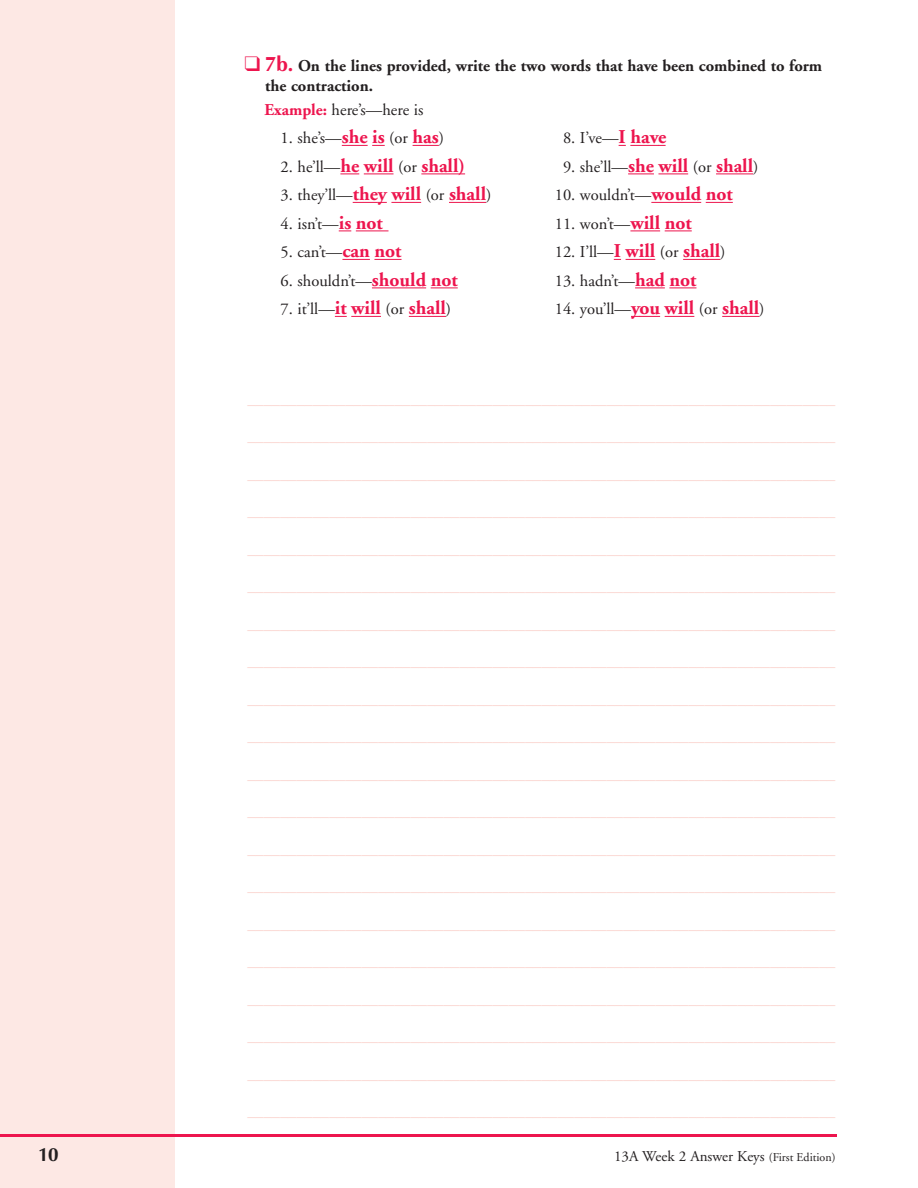
<style>
.page{position:relative;width:918px;height:1188px;background:#fff}
.page>*{position:absolute;margin:0;border:0;box-sizing:border-box;transform-origin:0 0}
.t1{font:700 19.5px "Adobe Garamond";color:#ed154e}
.t2{font:700 18px "Omni";color:#231f20}
.t3{font:16.5px "Adobe Garamond";color:#fbd3cd}
.t4{font:16.5px "Adobe Garamond";color:#231f20}
.t5{font:700 16.5px/19.5px "Adobe Garamond";color:#231f20}
.t6{font:15px "Adobe Garamond";color:#231f20}
.s1{color:#ed154e}
.s2{font-family:"Omni";font-size:19.5px;color:#ed154e}
.s3{font-weight:700;color:#ed154e}
.s4{font-weight:700;font-size:19.5px;color:#ed154e}
.s5{font-weight:400;font-size:16.5px;color:#231f20}
.s6{font-size:12px}
</style>
<div class="page">
<div style="left:0;top:0;width:176px;height:1188px;background:#fde8e4"></div>
<svg style="left:342px;top:145px;width:43px;height:1px"></svg>
<svg style="left:413px;top:145px;width:26px;height:1px"></svg>
<svg style="left:619px;top:145px;width:47px;height:1px"></svg>
<svg style="left:340px;top:173px;width:19px;height:1px"></svg>
<hr style="left:364px;top:173px;width:30px;height:1px;background:#ed154e">
<hr style="left:421px;top:173px;width:44px;height:1px;background:#ed154e">
<svg style="left:628px;top:173px;width:26px;height:1px"></svg>
<hr style="left:658px;top:173px;width:30px;height:1px;background:#ed154e">
<hr style="left:716px;top:173px;width:37px;height:1px;background:#ed154e">
<svg style="left:353px;top:202px;width:34px;height:1px"></svg>
<hr style="left:391px;top:202px;width:30px;height:1px;background:#ed154e">
<hr style="left:449px;top:202px;width:37px;height:1px;background:#ed154e">
<hr style="left:651px;top:202px;width:50px;height:1px;background:#ed154e">
<svg style="left:706px;top:202px;width:27px;height:1px"></svg>
<svg style="left:339px;top:230px;width:12px;height:1px"></svg>
<hr style="left:356px;top:230px;width:33px;height:1px;background:#ed154e">
<hr style="left:630px;top:230px;width:30px;height:1px;background:#ed154e">
<svg style="left:665px;top:230px;width:27px;height:1px"></svg>
<svg style="left:342px;top:259px;width:60px;height:1px"></svg>
<svg style="left:614px;top:259px;width:41px;height:1px"></svg>
<hr style="left:683px;top:259px;width:37px;height:1px;background:#ed154e">
<hr style="left:372px;top:287px;width:54px;height:1px;background:#ed154e">
<svg style="left:431px;top:287px;width:27px;height:1px"></svg>
<hr style="left:635px;top:287px;width:30px;height:1px;background:#ed154e">
<svg style="left:669px;top:287px;width:27px;height:1px"></svg>
<svg style="left:335px;top:316px;width:12px;height:1px"></svg>
<hr style="left:351px;top:316px;width:30px;height:1px;background:#ed154e">
<hr style="left:409px;top:316px;width:37px;height:1px;background:#ed154e">
<svg style="left:631px;top:316px;width:63px;height:1px"></svg>
<hr style="left:722px;top:316px;width:37px;height:1px;background:#ed154e">
<hr style="left:0;top:1134px;width:837px;height:3px;background:#ed154e">
<p class="t5" style="left:265px;top:58px;width:558px;text-indent:-21px"><span class="s1">❑</span> <span class="s2">7b.</span> On the lines provided, write the two words that have been combined to form the contraction.</p>
<p class="t4" style="left:264px;top:103px;width:160px"><span class="s3">Example:</span> here’s—here is</p>
<p class="t4" style="left:281px;top:132px;width:165px">1. she’s—<span class="s4">she is</span> (or <span class="s4">has</span>)</p>
<p class="t4" style="left:563px;top:132px;width:105px">8. I’ve—<span class="s4">I have</span></p>
<p class="t1" style="left:281px;top:158px;width:186px"><span class="s5">2. he’ll—</span>he will <span class="s5">(or</span> shall)</p>
<p class="t4" style="left:563px;top:160px;width:197px">9. she’ll—<span class="s4">she will</span> (or <span class="s4">shall</span>)</p>
<p class="t4" style="left:281px;top:189px;width:212px">3. they’ll—<span class="s4">they will</span> (or <span class="s4">shall</span>)</p>
<p class="t4" style="left:555px;top:189px;width:180px">10. wouldn’t—<span class="s4">would not</span></p>
<p class="t4" style="left:281px;top:217px;width:104px">4. isn’t—<span class="s4">is not</span></p>
<p class="t4" style="left:555px;top:217px;width:139px">11. won’t—<span class="s4">will not</span></p>
<p class="t4" style="left:281px;top:246px;width:122px">5. can’t—<span class="s4">can not</span></p>
<p class="t4" style="left:555px;top:246px;width:172px">12. I’ll—<span class="s4">I will</span> (or <span class="s4">shall</span>)</p>
<p class="t4" style="left:281px;top:274px;width:179px">6. shouldn’t—<span class="s4">should not</span></p>
<p class="t4" style="left:555px;top:274px;width:143px">13. hadn’t—<span class="s4">had not</span></p>
<p class="t4" style="left:281px;top:303px;width:172px">7. it’ll—<span class="s4">it will</span> (or <span class="s4">shall</span>)</p>
<p class="t4" style="left:555px;top:303px;width:211px">14. you’ll—<span class="s4">you will</span> (or <span class="s4">shall</span>)</p>
<p class="t3" style="left:247px;top:392px;width:590px">________________________________________________________________________</p>
<p class="t3" style="left:247px;top:429px;width:590px">________________________________________________________________________</p>
<p class="t3" style="left:247px;top:467px;width:590px">________________________________________________________________________</p>
<p class="t3" style="left:247px;top:504px;width:590px">________________________________________________________________________</p>
<p class="t3" style="left:247px;top:542px;width:590px">________________________________________________________________________</p>
<p class="t3" style="left:247px;top:579px;width:590px">________________________________________________________________________</p>
<p class="t3" style="left:247px;top:617px;width:590px">________________________________________________________________________</p>
<p class="t3" style="left:247px;top:654px;width:590px">________________________________________________________________________</p>
<p class="t3" style="left:247px;top:692px;width:590px">________________________________________________________________________</p>
<p class="t3" style="left:247px;top:729px;width:590px">________________________________________________________________________</p>
<p class="t3" style="left:247px;top:767px;width:590px">________________________________________________________________________</p>
<p class="t3" style="left:247px;top:804px;width:590px">________________________________________________________________________</p>
<p class="t3" style="left:247px;top:842px;width:590px">________________________________________________________________________</p>
<p class="t3" style="left:247px;top:879px;width:590px">________________________________________________________________________</p>
<p class="t3" style="left:247px;top:917px;width:590px">________________________________________________________________________</p>
<p class="t3" style="left:247px;top:954px;width:590px">________________________________________________________________________</p>
<p class="t3" style="left:247px;top:992px;width:590px">________________________________________________________________________</p>
<p class="t3" style="left:247px;top:1029px;width:590px">________________________________________________________________________</p>
<p class="t3" style="left:247px;top:1067px;width:590px">________________________________________________________________________</p>
<p class="t3" style="left:247px;top:1104px;width:590px">________________________________________________________________________</p>
<p class="t2" style="left:38px;top:1144px;width:23px">10</p>
<p class="t6" style="left:614px;top:1150px;width:223px">13A Week 2 Answer Keys <span class="s6">(First Edition)</span></p>
</div>
